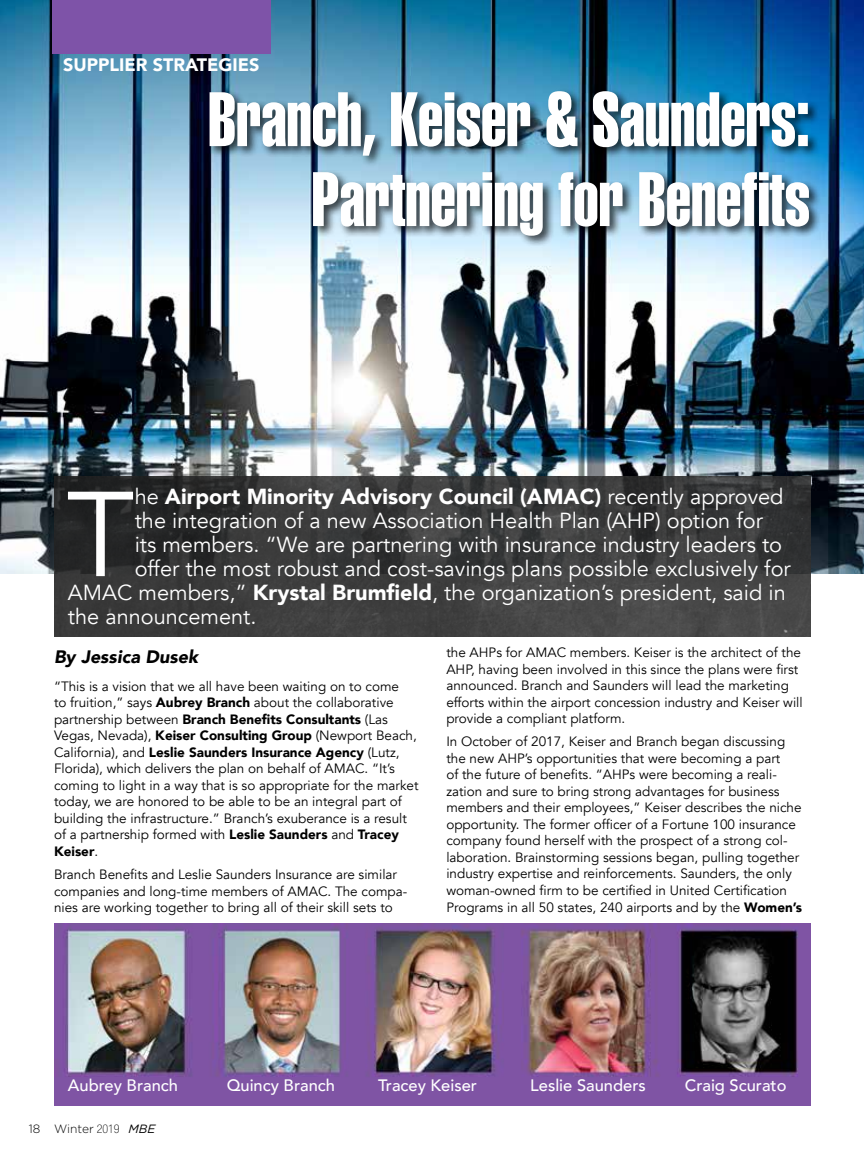
<style>
.page{position:relative;width:864px;height:1175px;background:#fff}
.page>*{position:absolute;margin:0;border:0;box-sizing:border-box;transform-origin:0 0}
.t1{font:119.25px "Avenir";color:#fff}
.t2{font:75.6px/79.9px "Helvetica Extra Compressed";color:#fff;text-align:right}
.t3{font:21.75px "Avenir";color:#fff}
.t4{font:900 21.75px "Avenir";color:#fff}
.t5{font:900 18px "Avenir";color:#fff}
.t6{font:italic 900 18px "Avenir";color:#000}
.t7{font:500 16.5px "Avenir";color:#fff}
.t8{font:13.5px/16.5px "Avenir";color:#000}
.t9{font:300 12px "Gotham";color:#000}
.s1{font-weight:400}
.s2{font-weight:900}
.s3{font-family:"Helvetica Neue";font-weight:100;font-stretch:condensed}
.s4{font-weight:400;font-style:italic}
</style>
<div class="page">
<img style="left:0;top:0;width:864px;height:573px">
<img style="left:55px;top:476px;width:756px;height:160px">
<div style="left:207px;top:88px;width:614px;height:160px;background:#000;opacity:.75"></div>
<div style="left:52px;top:0;width:219px;height:53px;background:#7e53a8"></div>
<img style="left:55px;top:923px;width:756px;height:182px">
<h3 class="t5" style="left:63px;top:49px;width:198px">SUPPLIER STRATEGIES</h3>
<h2 class="t2" style="left:208px;top:79px;width:603px">Branch, Keiser &amp; Saunders:<br>Partnering for Benefits</h2>
<h1 class="t1" style="left:66px;top:464px;width:70px">T</h1>
<h3 class="t4" style="left:135px;top:478px;width:650px"><span class="s1">he</span> Airport Minority Advisory Council (AMAC) <span class="s1">recently approved</span></h3>
<h3 class="t3" style="left:135px;top:507px;width:630px">the integration of a new Association Health Plan (AHP) option for</h3>
<h3 class="t3" style="left:135px;top:531px;width:649px">its members. “We are partnering with insurance industry leaders to</h3>
<h3 class="t3" style="left:135px;top:555px;width:658px">offer the most robust and cost-savings plans possible exclusively for</h3>
<h3 class="t3" style="left:68px;top:579px;width:719px">AMAC members,” <span class="s2">Krystal Brumfield</span>, the organization’s president, said in</h3>
<h3 class="t3" style="left:68px;top:603px;width:190px">the announcement.</h3>
<h3 class="t6" style="left:54px;top:641px;width:146px">By Jessica Dusek</h3>
<p class="t8" style="left:54px;top:678px;width:366px">“This is a vision that we all have been waiting on to come<br>to fruition,” says <span class="s2">Aubrey Branch</span> about the collaborative partnership between <span class="s2">Branch Benefits Consultants</span> (Las Vegas, Nevada), <span class="s2">Keiser Consulting Group</span> (Newport Beach, California), and <span class="s2">Leslie Saunders Insurance Agency</span> (Lutz, Florida), which delivers the plan on behalf of AMAC. “It’s coming to light in a way that is so appropriate for the market today, we are honored to be able to be an integral part of building the infrastructure.” Branch’s exuberance is a result of a partnership formed with <span class="s2">Leslie Saunders</span> and <span class="s2">Tracey Keiser</span>.</p>
<p class="t8" style="left:54px;top:866px;width:355px">Branch Benefits and Leslie Saunders Insurance are similar companies and long-time members of AMAC. The compa&shy;nies are working together to bring all of their skill sets to</p>
<p class="t8" style="left:446px;top:644px;width:358px">the AHPs for AMAC members. Keiser is the architect of the AHP, having been involved in this since the plans were first announced. Branch and Saunders will lead the marketing efforts within the airport concession industry and Keiser will provide a compliant platform.</p>
<p class="t8" style="left:446px;top:733px;width:357px">In October of 2017, Keiser and Branch began discussing the new AHP’s opportunities that were becoming a part<br>of the future of benefits. “AHPs were becoming a reali&shy;zation and sure to bring strong advantages for business members and their employees,” Keiser describes the niche opportunity. The former officer of a Fortune 100 insurance company found herself with the prospect of a strong col&shy;laboration. Brainstorming sessions began, pulling together industry expertise and reinforcements. Saunders, the only woman-owned firm to be certified in United Certification Programs in all 50 states, 240 airports and by the <span class="s2">Women’s</span></p>
<p class="t7" style="left:68px;top:1071px;width:112px">Aubrey Branch</p>
<p class="t7" style="left:227px;top:1071px;width:110px">Quincy Branch</p>
<p class="t7" style="left:378px;top:1071px;width:101px">Tracey Keiser</p>
<p class="t7" style="left:530px;top:1071px;width:117px">Leslie Saunders</p>
<p class="t7" style="left:685px;top:1071px;width:103px">Craig Scurato</p>
<p class="t9" style="left:29px;top:1121px;width:128px">18 Winter <span class="s3">2019</span> <span class="s4">MBE</span></p>
</div>
